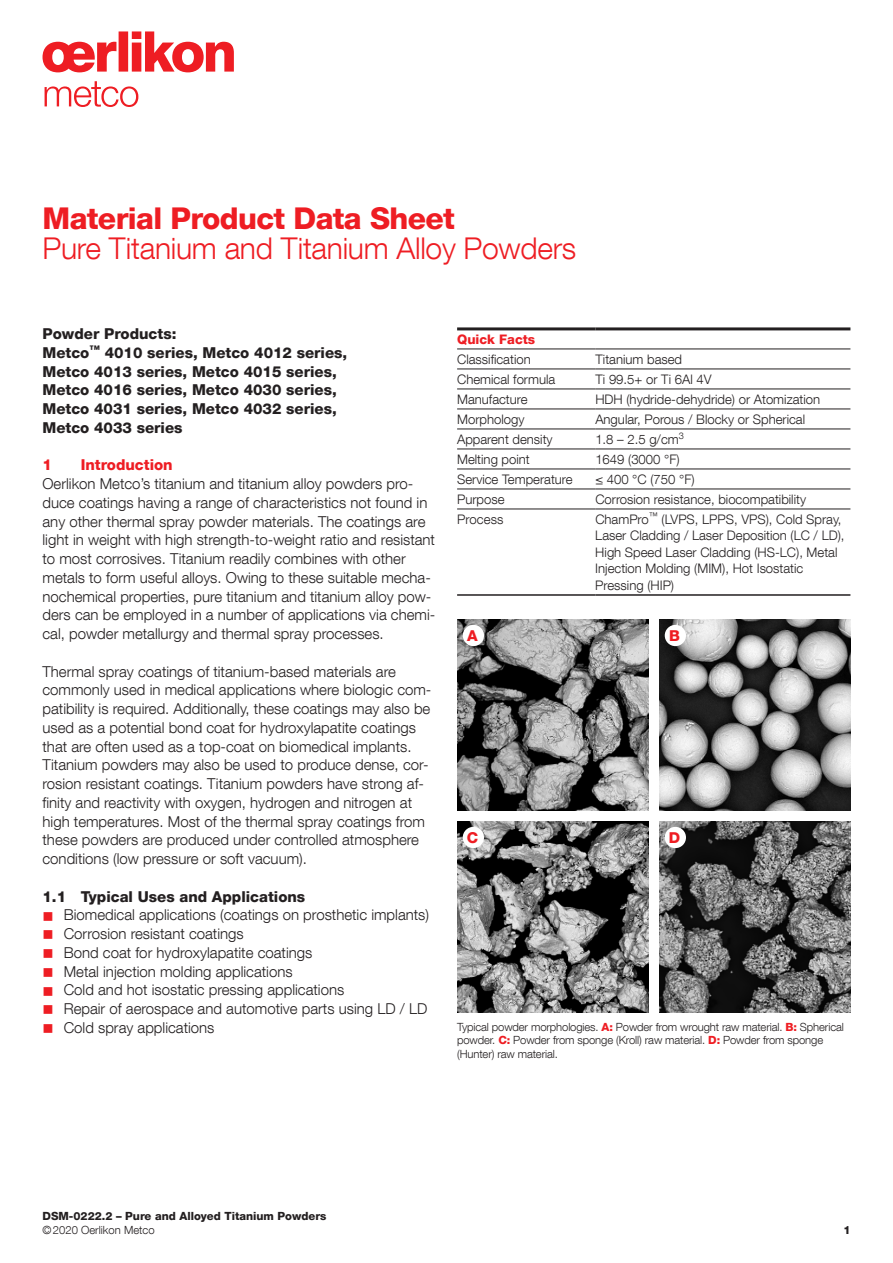
<style>
.page{position:relative;width:893px;height:1263px;background:#fff}
.page>*{position:absolute;margin:0;border:0;box-sizing:border-box;transform-origin:0 0}
.t1{font:300 30px "Helvetica Neue LT Com";letter-spacing:-.01em;color:#ee1d23}
.t2{font:800 30px "Helvetica Neue LT Com";letter-spacing:-.02em;color:#ee1d23}
.t3{font:300 15px/18.8px "Helvetica Neue LT Com";color:#231f20}
.t4{font:800 15px/18.8px "Helvetica Neue LT Com";color:#231f20}
.t5{font:800 15px "Helvetica Neue LT Com";color:#ee1d23}
.t6{font:300 13.2px/16.5px "Helvetica Neue LT Com";color:#231f20}
.t7{font:800 13.2px "Helvetica Neue LT Com";color:#ee1d23}
.t8{font:300 11.25px/13.2px "Helvetica Neue LT Com";letter-spacing:-.01em;color:#231f20}
.t9{font:800 11.25px "Helvetica Neue LT Com";color:#231f20}
.s1{color:#ee1d23}
.s2{font-weight:800;color:#ee1d23}
</style>
<div class="page">
<img style="left:457px;top:821px;width:191px;height:191px">
<svg style="left:43px;top:31px;width:191px;height:41px"></svg>
<svg style="left:45px;top:81px;width:93px;height:26px"></svg>
<hr style="left:457px;top:369px;width:138px;height:1px;background:#231f20">
<hr style="left:595px;top:369px;width:255px;height:1px;background:#231f20">
<hr style="left:457px;top:389px;width:138px;height:1px;background:#231f20">
<hr style="left:595px;top:389px;width:255px;height:1px;background:#231f20">
<hr style="left:457px;top:409px;width:138px;height:1px;background:#231f20">
<hr style="left:595px;top:409px;width:255px;height:1px;background:#231f20">
<hr style="left:457px;top:429px;width:138px;height:1px;background:#231f20">
<hr style="left:595px;top:429px;width:255px;height:1px;background:#231f20">
<hr style="left:457px;top:449px;width:138px;height:1px;background:#231f20">
<hr style="left:595px;top:449px;width:255px;height:1px;background:#231f20">
<hr style="left:457px;top:469px;width:138px;height:1px;background:#231f20">
<hr style="left:595px;top:469px;width:255px;height:1px;background:#231f20">
<hr style="left:457px;top:489px;width:138px;height:1px;background:#231f20">
<hr style="left:595px;top:489px;width:255px;height:1px;background:#231f20">
<hr style="left:457px;top:509px;width:138px;height:1px;background:#231f20">
<hr style="left:595px;top:509px;width:255px;height:1px;background:#231f20">
<hr style="left:457px;top:327px;width:138px;height:3px;background:#231f20">
<hr style="left:595px;top:327px;width:255px;height:3px;background:#231f20">
<hr style="left:457px;top:349px;width:138px;height:1px;background:#231f20">
<hr style="left:595px;top:349px;width:255px;height:1px;background:#231f20">
<hr style="left:457px;top:594px;width:138px;height:2px;background:#231f20">
<hr style="left:595px;top:594px;width:255px;height:2px;background:#231f20">
<img style="left:457px;top:619px;width:191px;height:192px">
<img style="left:659px;top:619px;width:191px;height:192px">
<img style="left:659px;top:821px;width:191px;height:191px">
<div style="left:463px;top:625px;width:21px;height:21px;background:#fff;border-radius:50%"></div>
<div style="left:665px;top:625px;width:21px;height:21px;background:#fff;border-radius:50%"></div>
<div style="left:463px;top:827px;width:21px;height:21px;background:#fff;border-radius:50%"></div>
<div style="left:665px;top:827px;width:21px;height:21px;background:#fff;border-radius:50%"></div>
<h1 class="t2" style="left:43px;top:201px;width:414px">Material Product Data Sheet</h1>
<h1 class="t1" style="left:43px;top:230px;width:535px">Pure Titanium and Titanium Alloy Powders</h1>
<p class="t4" style="left:43px;top:324px;width:306px">Powder Products:<br>Metco<sup>™</sup> 4010 series, Metco 4012 series,<br>Metco 4013 series, Metco 4015 series,<br>Metco 4016 series, Metco 4030 series,<br>Metco 4031 series, Metco 4032 series,<br>Metco 4033 series</p>
<p class="t5" style="left:43px;top:456px;width:11px">1</p>
<p class="t5" style="left:81px;top:456px;width:93px">Introduction</p>
<p class="t3" style="left:43px;top:474px;width:394px">Oerlikon Metco’s titanium and titanium alloy powders pro&shy;duce coatings having a range of characteristics not found in any other thermal spray powder materials. The coatings are light in weight with high strength-to-weight ratio and resistant to most corrosives. Titanium readily combines with other metals to form useful alloys. Owing to these suitable mecha&shy;nochemical properties, pure titanium and titanium alloy pow&shy;ders can be employed in a number of applications via chemi&shy;cal, powder metallurgy and thermal spray processes.</p>
<p class="t3" style="left:43px;top:662px;width:390px">Thermal spray coatings of titanium-based materials are commonly used in medical applications where biologic com&shy;patibility is required. Additionally, these coatings may also be used as a potential bond coat for hydroxylapatite coatings that are often used as a top-coat on biomedical implants.<br>Titanium powders may also be used to produce dense, cor&shy;rosion resistant coatings. Titanium powders have strong af&shy;finity and reactivity with oxygen, hydrogen and nitrogen at high temperatures. Most of the thermal spray coatings from these powders are produced under controlled atmosphere conditions (low pressure or soft vacuum).</p>
<p class="t4" style="left:43px;top:887px;width:264px">1.1 Typical Uses and Applications</p>
<p class="t3" style="left:43px;top:905px;width:388px"><span class="s1">■</span> Biomedical applications (coatings on prosthetic implants)</p>
<p class="t3" style="left:42px;top:924px;width:203px"><span class="s1">■</span> Corrosion resistant coatings</p>
<p class="t3" style="left:42px;top:943px;width:271px"><span class="s1">■</span> Bond coat for hydroxylapatite coatings</p>
<p class="t3" style="left:42px;top:962px;width:252px"><span class="s1">■</span> Metal injection molding applications</p>
<p class="t3" style="left:42px;top:980px;width:303px"><span class="s1">■</span> Cold and hot isostatic pressing applications</p>
<p class="t3" style="left:42px;top:999px;width:386px"><span class="s1">■</span> Repair of aerospace and automotive parts using LD / LD</p>
<p class="t3" style="left:42px;top:1018px;width:174px"><span class="s1">■</span> Cold spray applications</p>
<p class="t7" style="left:457px;top:331px;width:80px">Quick Facts</p>
<p class="t6" style="left:457px;top:350px;width:75px">Classification</p>
<p class="t6" style="left:595px;top:350px;width:88px">Titanium based</p>
<p class="t6" style="left:457px;top:370px;width:100px">Chemical formula</p>
<p class="t6" style="left:595px;top:370px;width:118px">Ti 99.5+ or Ti 6Al 4V</p>
<p class="t6" style="left:457px;top:390px;width:72px">Manufacture</p>
<p class="t6" style="left:595px;top:390px;width:226px">HDH (hydride-dehydride) or Atomization</p>
<p class="t6" style="left:457px;top:410px;width:69px">Morphology</p>
<p class="t6" style="left:595px;top:410px;width:211px">Angular, Porous / Blocky or Spherical</p>
<p class="t6" style="left:457px;top:430px;width:97px">Apparent density</p>
<p class="t6" style="left:595px;top:430px;width:90px">1.8 – 2.5 g/cm<sup>3</sup></p>
<p class="t6" style="left:457px;top:450px;width:74px">Melting point</p>
<p class="t6" style="left:595px;top:450px;width:86px">1649 (3000 °F)</p>
<p class="t6" style="left:457px;top:470px;width:117px">Service Temperature</p>
<p class="t6" style="left:595px;top:470px;width:101px">≤ 400 °C (750 °F)</p>
<p class="t6" style="left:457px;top:490px;width:49px">Purpose</p>
<p class="t6" style="left:595px;top:490px;width:212px">Corrosion resistance, biocompatibility</p>
<p class="t6" style="left:457px;top:510px;width:48px">Process</p>
<p class="t6" style="left:595px;top:510px;width:251px">ChamPro<sup>™</sup> (LVPS, LPPS, VPS), Cold Spray, Laser Cladding / Laser Deposition (LC / LD), High Speed Laser Cladding (HS-LC), Metal Injection Molding (MIM), Hot Isostatic Pressing (HIP)</p>
<p class="t5" style="left:467px;top:627px;width:12px">A</p>
<p class="t5" style="left:669px;top:627px;width:12px">B</p>
<p class="t5" style="left:467px;top:828px;width:13px">C</p>
<p class="t5" style="left:669px;top:828px;width:13px">D</p>
<p class="t8" style="left:457px;top:1020px;width:388px">Typical powder morphologies. <span class="s2">A:</span> Powder from wrought raw material. <span class="s2">B:</span> Spherical powder. <span class="s2">C:</span> Powder from sponge (Kroll) raw material. <span class="s2">D:</span> Powder from sponge (Hunter) raw material.</p>
<p class="t9" style="left:43px;top:1209px;width:286px">DSM-0222.2 – Pure and Alloyed Titanium Powders</p>
<p class="t8" style="left:43px;top:1223px;width:114px">©2020 Oerlikon Metco</p>
<p class="t9" style="left:843px;top:1223px;width:9px">1</p>
</div>
